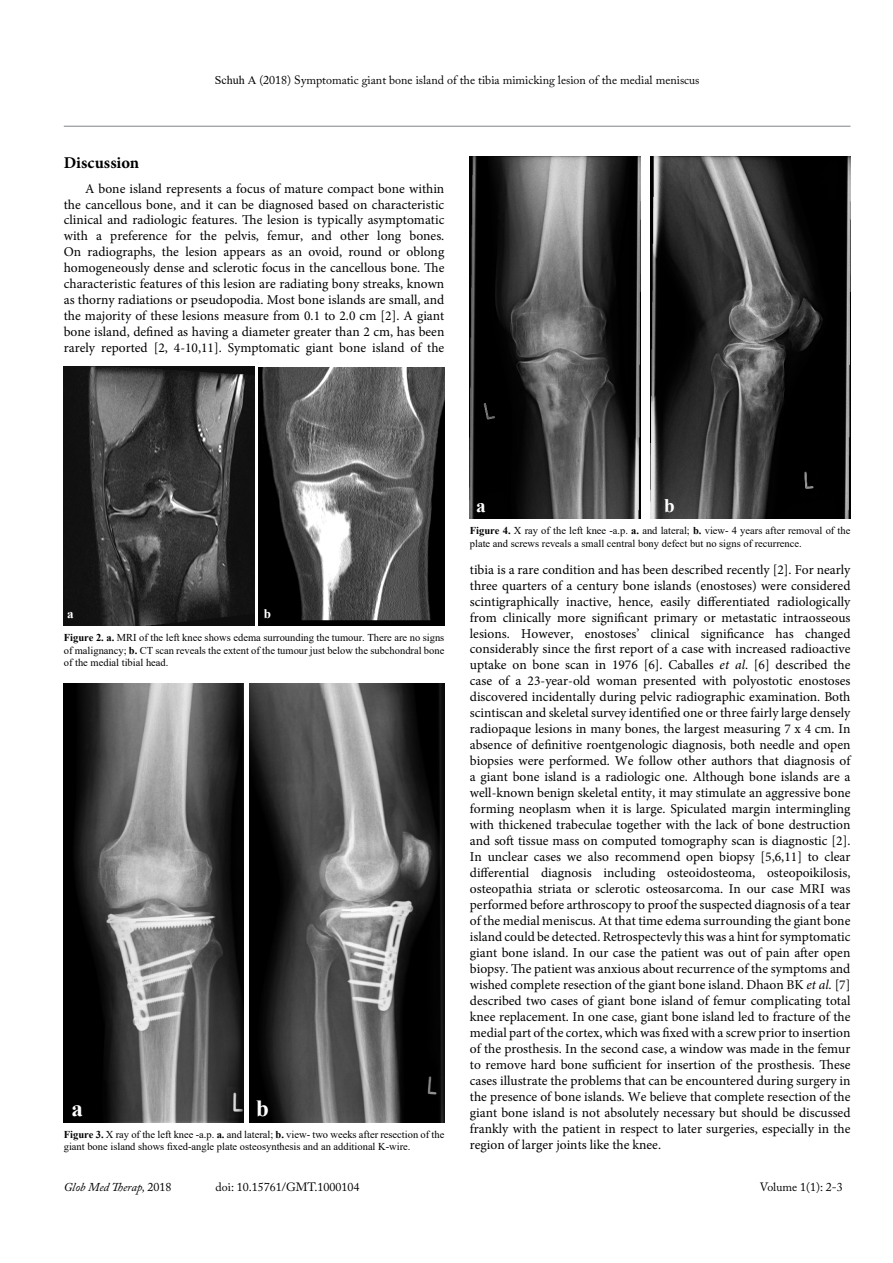
<style>
.page{position:relative;width:893px;height:1263px;background:#fff}
.page>*{position:absolute;margin:0;border:0;box-sizing:border-box;transform-origin:0 0}
.t1{font:700 23.1px "Times New Roman";color:#fff}
.t2{font:700 19.2px "Times New Roman";color:#fff}
.t3{font:700 16.5px "Minion Pro";letter-spacing:.005em;color:#000}
.t4{font:13.5px/15.9px "Minion Pro";color:#000;text-align:justify}
.t5{font:700 13.05px "Times New Roman";color:#fff}
.t6{font:12px "Adobe Caslon Pro";color:#000}
.t7{font:italic 12px "Adobe Caslon Pro";color:#000}
.t8{font:10.5px/12.6px "Times New Roman";color:#000}
.s1{font-family:"Times New Roman"}
.s2{font-weight:700}
.s3{font-style:italic}
.s4{font-style:normal}
</style>
<div class="page">
<hr style="left:64px;top:126px;width:786px;height:1px;background:#808285">
<img style="left:64px;top:367px;width:191px;height:258px">
<img style="left:258px;top:367px;width:186px;height:258px">
<img style="left:470px;top:156px;width:171px;height:362px">
<img style="left:650px;top:156px;width:200px;height:362px">
<img style="left:64px;top:683px;width:179px;height:439px">
<img style="left:249px;top:683px;width:195px;height:439px">
<p class="t6" style="left:215px;top:73px;width:486px"><span class="s1">Schuh A</span> (2018) Symptomatic giant bone island of the tibia mimicking lesion of the medial meniscus</p>
<p class="t3" style="left:64px;top:151px;width:77px">Discussion</p>
<p class="t4" style="left:64px;top:180px;width:382px;text-indent:21px">A bone island represents a focus of mature compact bone within the cancellous bone, and it can be diagnosed based on characteristic clinical and radiologic features. The lesion is typically asymptomatic with a preference for the pelvis, femur, and other long bones.<br>On radiographs, the lesion appears as an ovoid, round or oblong homogeneously dense and sclerotic focus in the cancellous bone. The characteristic features of this lesion are radiating bony streaks, known as thorny radiations or pseudopodia. Most bone islands are small, and the majority of these lesions measure from 0.1 to 2.0 cm [2]. A giant bone island, defined as having a diameter greater than 2 cm, has been rarely reported [2, 4-10,11]. Symptomatic giant bone island of the</p>
<p class="t5" style="left:67px;top:604px;width:8px">a</p>
<p class="t5" style="left:264px;top:604px;width:9px">b</p>
<p class="t8" style="left:64px;top:631px;width:382px;text-align:justify"><span class="s2">Figure 2. a.</span> MRI of the left knee shows edema surrounding the tumour. There are no signs of malignancy; <span class="s2">b.</span> CT scan reveals the extent of the tumour just below the subchondral bone of the medial tibial head.</p>
<h1 class="t1" style="left:71px;top:1092px;width:13px">a</h1>
<h1 class="t1" style="left:256px;top:1092px;width:14px">b</h1>
<p class="t8" style="left:64px;top:1128px;width:382px"><span class="s2">Figure 3.</span> X ray of the left knee -a.p. <span class="s2">a.</span> and lateral; <span class="s2">b.</span> view- two weeks after resection of the giant bone island shows fixed-angle plate osteosynthesis and an additional K-wire.</p>
<h2 class="t2" style="left:476px;top:492px;width:11px">a</h2>
<h2 class="t2" style="left:664px;top:492px;width:12px">b</h2>
<p class="t8" style="left:470px;top:524px;width:382px"><span class="s2">Figure 4.</span> X ray of the left knee -a.p. <span class="s2">a.</span> and lateral; <span class="s2">b.</span> view- 4 years after removal of the plate and screws reveals a small central bony defect but no signs of recurrence.</p>
<p class="t4" style="left:470px;top:561px;width:382px">tibia is a rare condition and has been described recently [2]. For nearly three quarters of a century bone islands (enostoses) were considered scintigraphically inactive, hence, easily differentiated radiologically from clinically more significant primary or metastatic intraosseous lesions. However, enostoses’ clinical significance has changed considerably since the first report of a case with increased radioactive uptake on bone scan in 1976 [6]. Caballes <span class="s3">et al</span>. [6] described the case of a 23-year-old woman presented with polyostotic enostoses discovered incidentally during pelvic radiographic examination. Both scintiscan and skeletal survey identified one or three fairly large densely radiopaque lesions in many bones, the largest measuring 7 x 4 cm. In absence of definitive roentgenologic diagnosis, both needle and open biopsies were performed. We follow other authors that diagnosis of a giant bone island is a radiologic one. Although bone islands are a well-known benign skeletal entity, it may stimulate an aggressive bone forming neoplasm when it is large. Spiculated margin intermingling with thickened trabeculae together with the lack of bone destruction and soft tissue mass on computed tomography scan is diagnostic [2].<br>In unclear cases we also recommend open biopsy [5,6,11] to clear differential diagnosis including osteoidosteoma, osteopoikilosis, osteopathia striata or sclerotic osteosarcoma. In our case MRI was performed before arthroscopy to proof the suspected diagnosis of a tear of the medial meniscus. At that time edema surrounding the giant bone island could be detected. Retrospectevly this was a hint for symptomatic giant bone island. In our case the patient was out of pain after open biopsy. The patient was anxious about recurrence of the symptoms and wished complete resection of the giant bone island. Dhaon BK <span class="s3">et al.</span> [7] described two cases of giant bone island of femur complicating total knee replacement. In one case, giant bone island led to fracture of the medial part of the cortex, which was fixed with a screw prior to insertion of the prosthesis. In the second case, a window was made in the femur to remove hard bone sufficient for insertion of the prosthesis. These cases illustrate the problems that can be encountered during surgery in the presence of bone islands. We believe that complete resection of the giant bone island is not absolutely necessary but should be discussed frankly with the patient in respect to later surgeries, especially in the region of larger joints like the knee.</p>
<p class="t7" style="left:64px;top:1180px;width:109px">Glob Med Therap, <span class="s4">2018</span></p>
<p class="t6" style="left:216px;top:1180px;width:145px">doi: 10.15761/GMT.1000104</p>
<p class="t6" style="left:760px;top:1180px;width:84px">Volume 1(1): 2-3</p>
</div>
